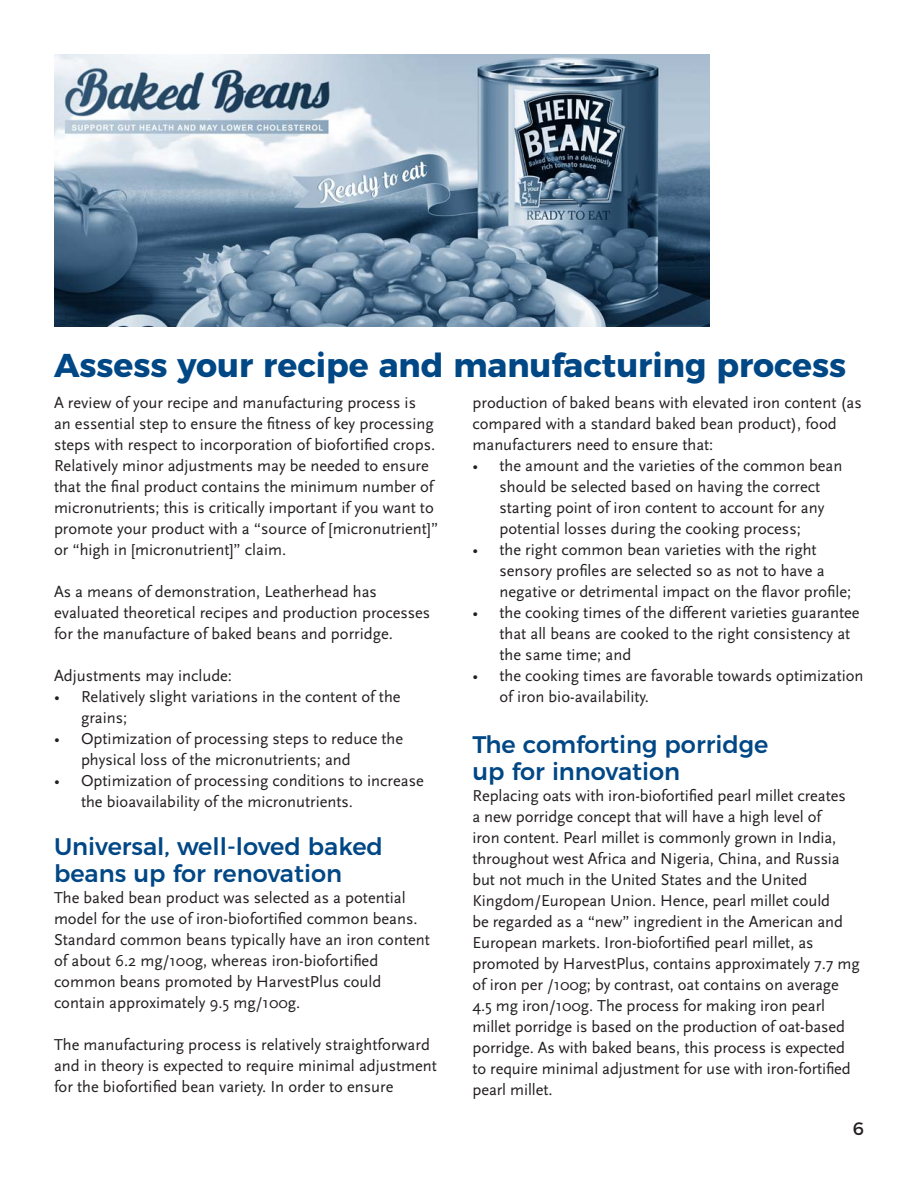
<style>
.page{position:relative;width:918px;height:1188px;background:#fff}
.page>*{position:absolute;margin:0;border:0;box-sizing:border-box;transform-origin:0 0}
.head{font:700 33px "Montserrat";color:#004785}
.head-2{font:500 24px/27px "Montserrat";color:#004785}
.t1{font:18px "Montserrat";color:#231f20}
.body{font:16.5px/21px "Scala Sans";color:#231f20}
</style>
<div class="page">
<img style="left:54px;top:54px;width:656px;height:272px">
<p class="head" style="left:54px;top:338px;width:794px">Assess your recipe and manufacturing process</p>
<p class="body" style="left:54px;top:392px;width:386px">A review of your recipe and manufacturing process is<br>an essential step to ensure the fitness of key processing steps with respect to incorporation of biofortified crops.<br>Relatively minor adjustments may be needed to ensure that the final product contains the minimum number of micronutrients; this is critically important if you want to promote your product with a “source of [micronutrient]” or “high in [micronutrient]” claim.</p>
<p class="body" style="left:54px;top:581px;width:378px">As a means of demonstration, Leatherhead has evaluated theoretical recipes and production processes for the manufacture of baked beans and porridge.</p>
<p class="body" style="left:54px;top:665px;width:180px">Adjustments may include:</p>
<p class="body" style="left:81px;top:686px;width:321px;text-indent:-27px">• Relatively slight variations in the content of the grains;</p>
<p class="body" style="left:81px;top:728px;width:324px;text-indent:-27px">• Optimization of processing steps to reduce the physical loss of the micronutrients; and</p>
<p class="body" style="left:81px;top:770px;width:344px;text-indent:-27px">• Optimization of processing conditions to increase the bioavailability of the micronutrients.</p>
<p class="head-2" style="left:54px;top:831px;width:330px">Universal, well-loved baked beans up for renovation</p>
<p class="body" style="left:54px;top:887px;width:378px">The baked bean product was selected as a potential model for the use of iron-biofortified common beans.<br>Standard common beans typically have an iron content of about 6.2 mg/100g, whereas iron-biofortified common beans promoted by HarvestPlus could contain approximately 9.5 mg/100g.</p>
<p class="body" style="left:54px;top:1034px;width:385px">The manufacturing process is relatively straightforward and in theory is expected to require minimal adjustment for the biofortified bean variety. In order to ensure</p>
<p class="body" style="left:473px;top:392px;width:391px">production of baked beans with elevated iron content (as compared with a standard baked bean product), food manufacturers need to ensure that:</p>
<p class="body" style="left:500px;top:455px;width:344px;text-indent:-27px">• the amount and the varieties of the common bean should be selected based on having the correct starting point of iron content to account for any potential losses during the cooking process;</p>
<p class="body" style="left:500px;top:539px;width:353px;text-indent:-27px">• the right common bean varieties with the right sensory profiles are selected so as not to have a negative or detrimental impact on the flavor profile;</p>
<p class="body" style="left:500px;top:602px;width:362px;text-indent:-27px">• the cooking times of the different varieties guarantee that all beans are cooked to the right consistency at the same time; and</p>
<p class="body" style="left:500px;top:665px;width:366px;text-indent:-27px">• the cooking times are favorable towards optimization of iron bio-availability.</p>
<p class="head-2" style="left:472px;top:729px;width:297px">The comforting porridge up for innovation</p>
<p class="body" style="left:472px;top:785px;width:389px">Replacing oats with iron-biofortified pearl millet creates<br>a new porridge concept that will have a high level of<br>iron content. Pearl millet is commonly grown in India, throughout west Africa and Nigeria, China, and Russia but not much in the United States and the United Kingdom/European Union. Hence, pearl millet could<br>be regarded as a “new” ingredient in the American and European markets. Iron-biofortified pearl millet, as promoted by HarvestPlus, contains approximately 7.7 mg of iron per /100g; by contrast, oat contains on average 4.5 mg iron/100g. The process for making iron pearl millet porridge is based on the production of oat-based porridge. As with baked beans, this process is expected to require minimal adjustment for use with iron-fortified pearl millet.</p>
<p class="t1" style="left:853px;top:1114px;width:13px">6</p>
</div>
